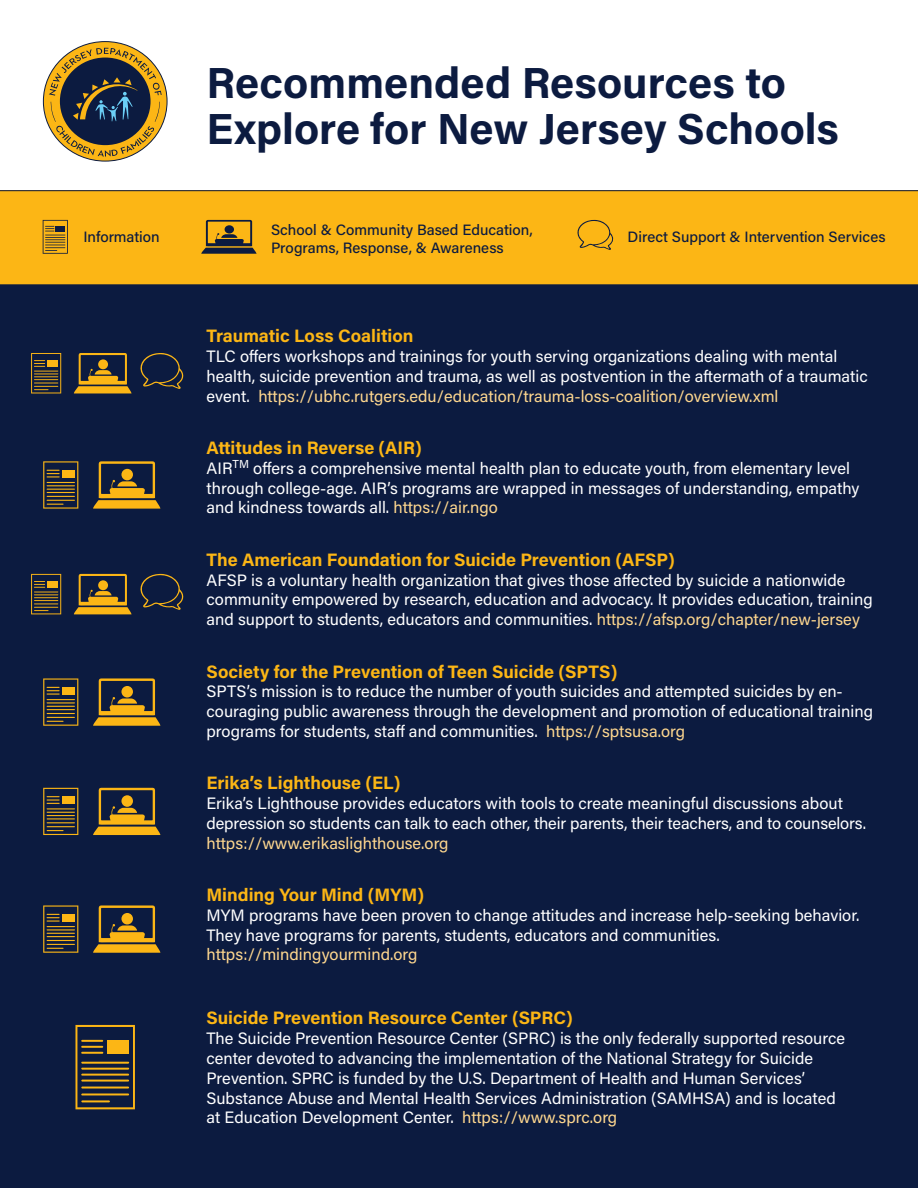
<style>
.page{position:relative;width:918px;height:1188px;background:#fff}
.page>*{position:absolute;margin:0;border:0;box-sizing:border-box;transform-origin:0 0}
.t1{font:43.5px/46.5px "Acumin Variable Concept";letter-spacing:.055em;color:#0c1b40}
.t2{font:18px "Acumin Variable Concept";letter-spacing:.05em;color:#fcb615}
.t3{font:16.5px/19.8px "Acumin Variable Concept";letter-spacing:.02em;color:#fff}
.t4{font:16.5px "Acumin Variable Concept";letter-spacing:.02em;color:#fed78f}
.t5{font:15px/18px "Acumin Variable Concept";letter-spacing:.025em;color:#0c1b40}
.s1{color:#fed78f}
</style>
<div class="page">
<div style="left:0;top:285px;width:918px;height:903px;background:#0c1b40"></div>
<svg style="left:43px;top:42px;width:124px;height:119px"></svg>
<svg style="left:49px;top:48px;width:113px;height:109px;background:#7d6e49"></svg>
<svg style="left:74px;top:353px;width:58px;height:40px"></svg>
<svg style="left:93px;top:461px;width:68px;height:48px"></svg>
<svg style="left:75px;top:1025px;width:60px;height:84px"></svg>
<div style="left:107px;top:1040px;width:21px;height:14px;background:#fcb615"></div>
<svg style="left:31px;top:353px;width:30px;height:40px"></svg>
<div style="left:47px;top:360px;width:11px;height:7px;background:#fcb615"></div>
<svg style="left:43px;top:461px;width:35px;height:48px"></svg>
<div style="left:62px;top:470px;width:12px;height:7px;background:#fcb615"></div>
<svg style="left:93px;top:678px;width:68px;height:48px"></svg>
<svg style="left:43px;top:678px;width:35px;height:48px"></svg>
<div style="left:62px;top:687px;width:12px;height:8px;background:#fcb615"></div>
<svg style="left:93px;top:788px;width:68px;height:47px"></svg>
<svg style="left:43px;top:788px;width:35px;height:47px"></svg>
<div style="left:62px;top:796px;width:12px;height:8px;background:#fcb615"></div>
<svg style="left:93px;top:905px;width:68px;height:48px"></svg>
<svg style="left:43px;top:905px;width:35px;height:48px"></svg>
<div style="left:62px;top:914px;width:12px;height:8px;background:#fcb615"></div>
<svg style="left:140px;top:353px;width:44px;height:36px"></svg>
<svg style="left:74px;top:574px;width:58px;height:40px"></svg>
<svg style="left:31px;top:574px;width:30px;height:40px"></svg>
<div style="left:47px;top:581px;width:11px;height:7px;background:#fcb615"></div>
<svg style="left:140px;top:574px;width:44px;height:36px"></svg>
<div style="left:0;top:190px;width:918px;height:95px;background:#fcb615"></div>
<svg style="left:200px;top:220px;width:57px;height:34px;background:#937227"></svg>
<svg style="left:43px;top:220px;width:25px;height:34px"></svg>
<div style="left:56px;top:226px;width:9px;height:5px;background:#0c1b40"></div>
<svg style="left:575px;top:220px;width:39px;height:30px"></svg>
<h1 class="t1" style="left:207px;top:57px;width:631px">Recommended Resources to<br>Explore for New Jersey Schools</h1>
<p class="t5" style="left:271px;top:220px;width:262px">School &amp; Community Based Education,<br>Programs, Response, &amp; Awareness</p>
<p class="t5" style="left:83px;top:228px;width:78px">Information</p>
<p class="t5" style="left:628px;top:228px;width:259px">Direct Support &amp; Intervention Services</p>
<p class="t2" style="left:207px;top:324px;width:208px">Traumatic Loss Coalition</p>
<p class="t3" style="left:207px;top:346px;width:662px">TLC offers workshops and trainings for youth serving organizations dealing with mental health, suicide prevention and trauma, as well as postvention in the aftermath of a traumatic event. <span class="s1">https://ubhc.rutgers.edu/education/trauma-loss-coalition/overview.xml</span></p>
<p class="t2" style="left:207px;top:435px;width:216px">Attitudes in Reverse (AIR)</p>
<p class="t3" style="left:207px;top:457px;width:654px">AIR<sup>tm</sup> offers a comprehensive mental health plan to educate youth, from elementary level through college-age. AIR’s programs are wrapped in messages of understanding, empathy and kindness towards all. <span class="s1">https://air.ngo</span></p>
<p class="t2" style="left:207px;top:547px;width:469px">The American Foundation for Suicide Prevention (AFSP)</p>
<p class="t3" style="left:207px;top:569px;width:667px">AFSP is a voluntary health organization that gives those affected by suicide a nationwide community empowered by research, education and advocacy. It provides education, training and support to students, educators and communities. <span class="s1">https://afsp.org/chapter/new-jersey</span></p>
<p class="t2" style="left:207px;top:659px;width:411px">Society for the Prevention of Teen Suicide (SPTS)</p>
<p class="t3" style="left:207px;top:681px;width:668px">SPTS’s mission is to reduce the number of youth suicides and attempted suicides by en&shy;couraging public awareness through the development and promotion of educational training programs for students, staff and communities. <span class="s1">https://sptsusa.org</span></p>
<p class="t2" style="left:207px;top:771px;width:194px">Erika’s Lighthouse (EL)</p>
<p class="t3" style="left:207px;top:793px;width:661px">Erika’s Lighthouse provides educators with tools to create meaningful discussions about depression so students can talk to each other, their parents, their teachers, and to counselors.</p>
<p class="t4" style="left:207px;top:832px;width:243px">https://www.erikaslighthouse.org</p>
<p class="t2" style="left:207px;top:882px;width:218px">Minding Your Mind (MYM)</p>
<p class="t3" style="left:207px;top:905px;width:654px">MYM programs have been proven to change attitudes and increase help-seeking behavior.<br>They have programs for parents, students, educators and communities.</p>
<p class="t4" style="left:207px;top:943px;width:212px">https://mindingyourmind.org</p>
<p class="t2" style="left:207px;top:1006px;width:367px">Suicide Prevention Resource Center (SPRC)</p>
<p class="t3" style="left:207px;top:1028px;width:640px">The Suicide Prevention Resource Center (SPRC) is the only federally supported resource center devoted to advancing the implementation of the National Strategy for Suicide Prevention. SPRC is funded by the U.S. Department of Health and Human Services’ Substance Abuse and Mental Health Services Administration (SAMHSA) and is located at Education Development Center. <span class="s1">https://www.sprc.org</span></p>
</div>
